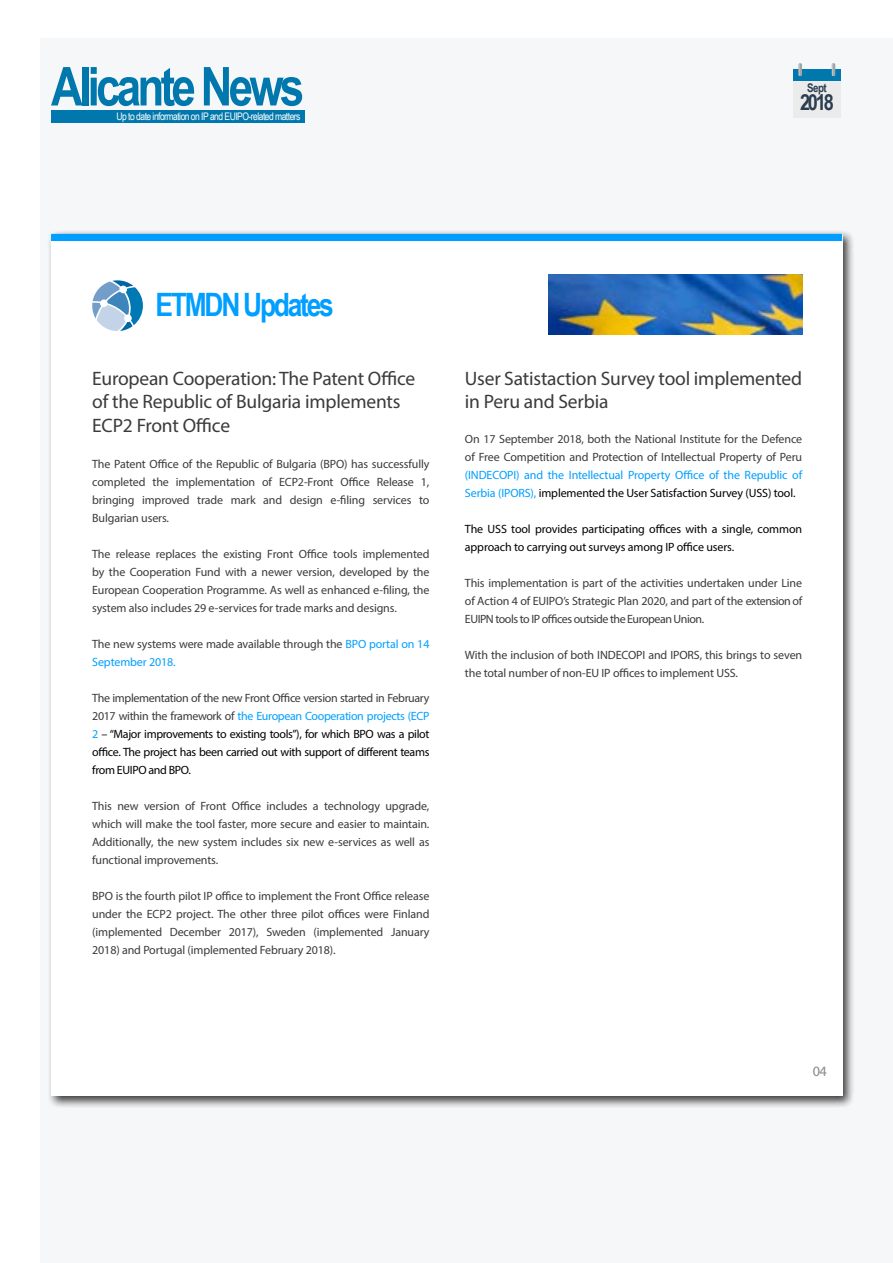
<style>
.page{position:relative;width:893px;height:1263px;background:#fff}
.page>*{position:absolute;margin:0;border:0;box-sizing:border-box;transform-origin:0 0}
.t1{font:700 53.7px "Arial Narrow";letter-spacing:-.07em;color:#0078ad}
.t2{font:700 32.25px "Arial Narrow";letter-spacing:-.07em;color:#009fff}
.t3{font:700 22.2px "Arial Narrow";color:#2b3d4f}
.t4{font:19.5px/23.4px "Myriad Pro";letter-spacing:-.01em;color:#3b3a3c}
.t5{font:14.25px "Myriad Pro";color:#87888a}
.t6{font:12px/18px "Myriad Pro";letter-spacing:-.01em;color:#3b3a3c;text-align:justify}
.t7{font:12px/18px "Myriad Pro";letter-spacing:-.01em;color:#000;text-align:justify}
.t8{font:12px/18px "Myriad Pro";letter-spacing:-.01em;color:#009fff}
.t9{font:700 11.85px "Arial Narrow";color:#2b3d4f}
.t10{font:10.35px "Arial Narrow";letter-spacing:-.05em;color:#fff}
.s1{color:#009fff}
.s2{color:#3b3a3c}
.s3{color:#000}
</style>
<div class="page">
<div style="left:40px;top:38px;width:853px;height:1225px;background:#f6f7f9"></div>
<div style="left:51px;top:110px;width:253px;height:12px;background:#0078ad"></div>
<div style="left:793px;top:70px;width:48px;height:48px;background:#ebebeb"></div>
<div style="left:793px;top:70px;width:48px;height:11px;background:#0078ad"></div>
<svg style="left:799px;top:63px;width:4px;height:14px"></svg>
<svg style="left:832px;top:63px;width:4px;height:14px"></svg>
<div style="left:48px;top:230px;width:807px;height:878px;background:#000;opacity:.75"></div>
<div style="left:51px;top:234px;width:791px;height:861px;background:#fff"></div>
<img style="left:549px;top:274px;width:253px;height:61px">
<div style="left:51px;top:234px;width:791px;height:7px;background:#009fff"></div>
<svg style="left:92px;top:280px;width:51px;height:51px"></svg>
<h1 class="t1" style="left:51px;top:46px;width:255px">Alicante News</h1>
<p class="t10" style="left:117px;top:109px;width:185px">Up to date information on IP and EUIPO-related matters</p>
<p class="t9" style="left:807px;top:79px;width:21px">Sept</p>
<h3 class="t3" style="left:800px;top:86px;width:35px">2018</h3>
<h2 class="t2" style="left:156px;top:280px;width:180px">ETMDN Updates</h2>
<h3 class="t4" style="left:92px;top:366px;width:325px">European Cooperation: The Patent Office of the Republic of Bulgaria implements<br>ECP2 Front Office</h3>
<p class="t6" style="left:92px;top:455px;width:339px">The Patent Office of the Republic of Bulgaria (BPO) has successfully completed the implementation of ECP2-Front Office Release 1, bringing improved trade mark and design e-filing services to Bulgarian users.</p>
<p class="t6" style="left:92px;top:545px;width:339px">The release replaces the existing Front Office tools implemented by the Cooperation Fund with a newer version, developed by the European Cooperation Programme. As well as enhanced e-filing, the system also includes 29 e-services for trade marks and designs.</p>
<p class="t6" style="left:92px;top:635px;width:339px">The new systems were made available through the <span class="s1">BPO portal on 14<br>September 2018.</span></p>
<p class="t7" style="left:92px;top:689px;width:339px"><span class="s2">The implementation of the new Front Office version started in February 2017 within the framework of</span> <span class="s1">the European Cooperation projects (ECP 2</span> – “Major improvements to existing tools”), for which BPO was a pilot office. The project has been carried out with support of different teams from EUIPO and BPO.</p>
<p class="t6" style="left:92px;top:797px;width:339px">This new version of Front Office includes a technology upgrade, which will make the tool faster, more secure and easier to maintain.<br>Additionally, the new system includes six new e-services as well as functional improvements.</p>
<p class="t6" style="left:92px;top:887px;width:339px">BPO is the fourth pilot IP office to implement the Front Office release under the ECP2 project. The other three pilot offices were Finland (implemented December 2017), Sweden (implemented January 2018) and Portugal (implemented February 2018).</p>
<h3 class="t4" style="left:465px;top:366px;width:339px">User Satistaction Survey tool implemented in Peru and Serbia</h3>
<p class="t6" style="left:465px;top:430px;width:339px">On 17 September 2018, both the National Institute for the Defence of Free Competition and Protection of Intellectual Property of Peru</p>
<p class="t8" style="left:465px;top:466px;width:339px">(INDECOPI) and the Intellectual Property Office of the Republic of<br>Serbia (IPORS), <span class="s3">implemented the User Satisfaction Survey (USS) tool.</span></p>
<p class="t7" style="left:465px;top:520px;width:339px">The USS tool provides participating offices with a single, common approach to carrying out surveys among IP office users.</p>
<p class="t6" style="left:465px;top:574px;width:339px">This implementation is part of the activities undertaken under Line of Action 4 of EUIPO’s Strategic Plan 2020, and part of the extension of EUIPN tools to IP offices outside the European Union.</p>
<p class="t6" style="left:465px;top:646px;width:339px">With the inclusion of both INDECOPI and IPORS, this brings to seven the total number of non-EU IP offices to implement USS.</p>
<p class="t5" style="left:813px;top:1062px;width:15px">04</p>
</div>
